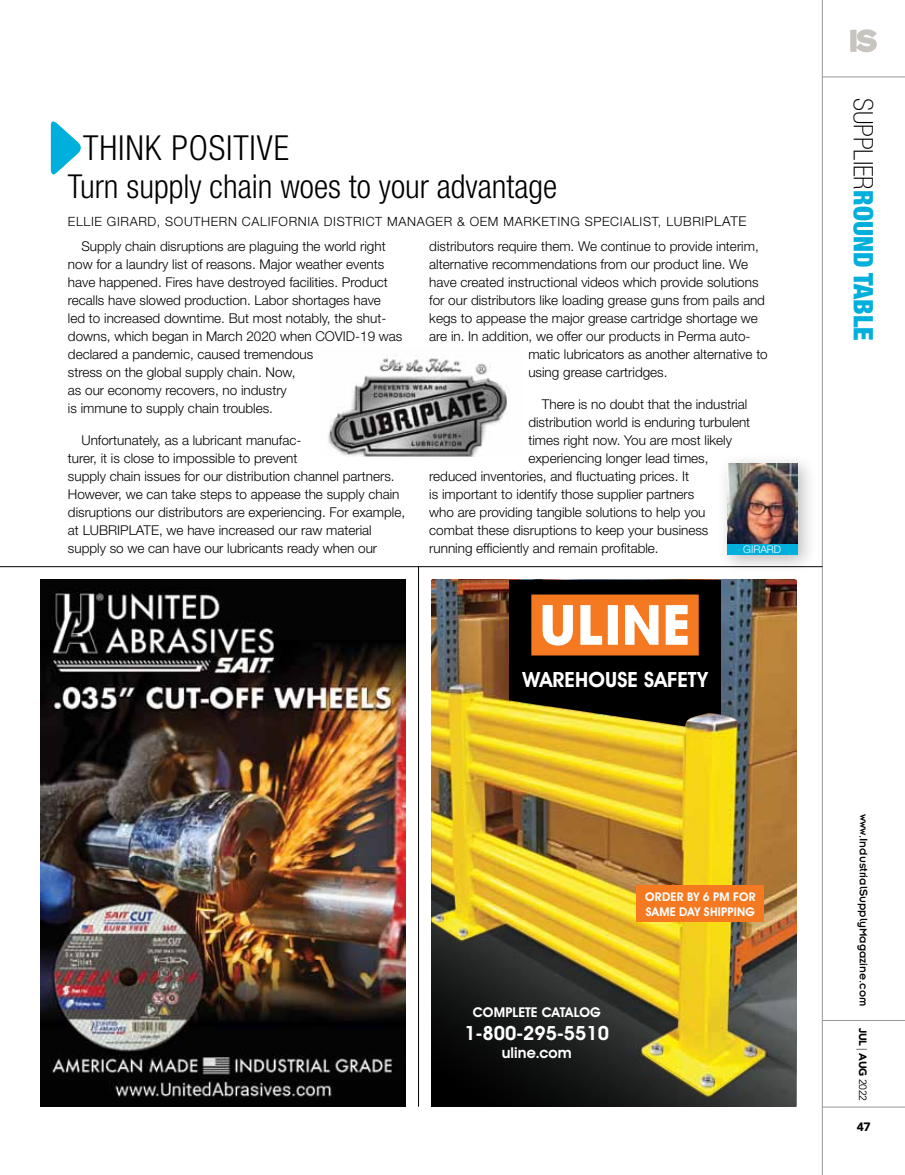
<style>
.page{position:relative;width:905px;height:1175px;background:#fff}
.page>*{position:absolute;margin:0;border:0;box-sizing:border-box;transform-origin:0 0}
.t1{font:55.5px "Uline Two Knine";color:#f47920}
.t2{font:300 condensed 34.5px "Helvetica Neue LT Std";letter-spacing:.025em;color:#000}
.t3{font:300 condensed 33px "Helvetica Neue LT Std";color:#000}
.t4{font:900 condensed 27px "Helvetica Neue LT Std";color:#00afdb}
.t5{font:700 21px "Uline Two Knine";letter-spacing:.005em;color:#fff}
.t6{font:700 19.5px "Uline Two Knine";color:#fff}
.t7{font:700 15px "Uline Two Knine";letter-spacing:.005em;color:#fff}
.t8{font:300 13.5px/18px "Helvetica Neue LT Std";color:#000}
.t9{font:700 13.5px "Uline Two Knine";letter-spacing:.005em;color:#fff}
.t10{font:300 12.75px "Helvetica Neue LT Std";letter-spacing:.05em;color:#000}
.t11{font:12px "Insignia LT Std";color:#000}
.t12{font:700 12px/15px "Uline Two Knine";letter-spacing:.02em;color:#fff}
.t13{font:900 12px "Avenir LT Std";color:#000}
.t14{font:900 10.5px "Avenir LT Std";letter-spacing:-.03em;color:#000}
.t15{font:300 10.5px "Helvetica Neue LT Std";color:#fff}
.s1{font-size:13.5px}
.s2{font-weight:100;color:#000}
.s3{font-weight:300}
.s4{font-weight:400}
</style>
<div class="page">
<hr style="left:821px;top:0;width:1px;height:1174px;background:#939598">
<hr style="left:822px;top:1020px;width:82px;height:1px;background:#939598">
<hr style="left:822px;top:76px;width:82px;height:1px;background:#939598">
<hr style="left:822px;top:1106px;width:82px;height:1px;background:#939598">
<svg style="left:850px;top:29px;width:26px;height:23px"></svg>
<svg style="left:51px;top:121px;width:30px;height:54px"></svg>
<div style="left:716px;top:452px;width:101px;height:123px;background:#000;opacity:.26"></div>
<img style="left:727px;top:463px;width:70px;height:81px">
<div style="left:727px;top:544px;width:70px;height:11px;background:#00afdb"></div>
<img style="left:431px;top:580px;width:365px;height:526px">
<div style="left:509px;top:580px;width:212px;height:160px;background:#000"></div>
<img style="left:431px;top:683px;width:334px;height:412px">
<div style="left:515px;top:664px;width:199px;height:30px;background:#000"></div>
<div style="left:636px;top:885px;width:128px;height:37px;background:#f47920"></div>
<div style="left:534px;top:598px;width:161px;height:53px;background:#fff"></div>
<hr style="left:0;top:566px;width:822px;height:1px;background:#000">
<hr style="left:418px;top:566px;width:1px;height:540px;background:#000">
<img style="left:41px;top:580px;width:364px;height:526px">
<img style="left:328px;top:354px;width:179px;height:103px">
<h2 class="t2" style="left:83px;top:128px;width:207px">think positive</h2>
<h3 class="t3" style="left:68px;top:168px;width:491px">Turn supply chain woes to your advantage</h3>
<p class="t10" style="left:68px;top:214px;width:135px">Ellie girard, southe</p>
<p class="t10" style="left:219px;top:214px;width:113px">rn california dist</p>
<p class="t10" style="left:353px;top:214px;width:17px">rict</p>
<p class="t10" style="left:387px;top:214px;width:93px">manager &amp; oem</p>
<p class="t10" style="left:503px;top:214px;width:37px">marketi</p>
<p class="t10" style="left:561px;top:214px;width:33px">ng specia</p>
<p class="t10" style="left:632px;top:214px;width:100px">list, lubri<span class="s1">plate</span></p>
<p class="t8" style="left:68px;top:237px;width:336px;text-indent:14px">Supply chain disruptions are plaguing the world right now for a laundry list of reasons. Major weather events have happened. Fires have destroyed facilities. Product recalls have slowed production. Labor shortages have<br>led to increased downtime. But most notably, the shut&shy;downs, which began in March 2020 when COVID-19 was declared a pandemic, caused tremendous<br>stress on the global supply chain. Now,<br>as our economy recovers, no industry<br>is immune to supply chain troubles.</p>
<p class="t8" style="left:68px;top:430px;width:339px;text-indent:14px">Unfortunately, as a lubricant manufac-<br>turer, it is close to impossible to prevent<br>supply chain issues for our distribution channel partners.<br>However, we can take steps to appease the supply chain disruptions our distributors are experiencing. For example, at LU BRIPLATE, we have increased our raw material supply so we can have our lubricants ready when our</p>
<p class="t8" style="left:429px;top:237px;width:331px">distributors require them. We continue to provide interim,</p>
<p class="t8" style="left:429px;top:255px;width:320px">alternative recommendations from our product line. We</p>
<p class="t8" style="left:429px;top:273px;width:331px">have created instructional videos which provide solutions</p>
<p class="t8" style="left:429px;top:291px;width:337px">for our distributors like loading grease guns from pails and</p>
<p class="t8" style="left:429px;top:309px;width:330px">kegs to appease the major grease cartridge shortage we</p>
<p class="t8" style="left:429px;top:327px;width:323px">are in. In addition, we offer our products in Perma auto-</p>
<p class="t8" style="left:528px;top:345px;width:241px">matic lubricators as another alternative to</p>
<p class="t8" style="left:528px;top:363px;width:141px">using grease cartridges.</p>
<p class="t8" style="left:542px;top:394px;width:207px">There is no doubt that the industrial</p>
<p class="t8" style="left:528px;top:412px;width:223px">distribution world is enduring turbulent</p>
<p class="t8" style="left:528px;top:430px;width:205px">times right now. You are most likely</p>
<p class="t8" style="left:528px;top:448px;width:182px">experiencing longer lead times,</p>
<p class="t8" style="left:429px;top:466px;width:261px">reduced inventories, and fluctuating prices. It</p>
<p class="t8" style="left:429px;top:484px;width:267px">is important to identify those supplier partners</p>
<p class="t8" style="left:429px;top:502px;width:278px">who are providing tangible solutions to help you</p>
<p class="t8" style="left:429px;top:520px;width:281px">combat these disruptions to keep your business</p>
<p class="t8" style="left:429px;top:538px;width:231px">running efficiently and remain profitable.</p>
<p class="t15" style="left:743px;top:543px;width:38px">girard</p>
<h1 class="t1" style="left:531px;top:591px;width:169px">π</h1>
<h3 class="t5" style="left:522px;top:666px;width:187px">WAREHOUSE SAFETY</h3>
<p class="t9" style="left:472px;top:1004px;width:130px">COMPLETE CATALOG</p>
<h3 class="t6" style="left:464px;top:1021px;width:146px">1-800-295-5510</h3>
<p class="t7" style="left:502px;top:1043px;width:71px">uline.com</p>
<p class="t12" style="left:645px;top:888px;width:112px">ORDER BY 6 PM FOR<br>SAME DAY SHIPPING</p>
<h3 class="t4" style="left:880px;top:98px;width:244px;rotate:90deg"><span class="s2">SUpplier</span>Round table</h3>
<p class="t11" style="left:869px;top:813px;width:194px;rotate:90deg">www.IndustrialSupplyMagazine.com</p>
<p class="t14" style="left:869px;top:1027px;width:75px;rotate:90deg">Jul <span class="s3">|</span> Aug <span class="s4">2022</span></p>
<p class="t13" style="left:856px;top:1119px;width:15px">47</p>
</div>
